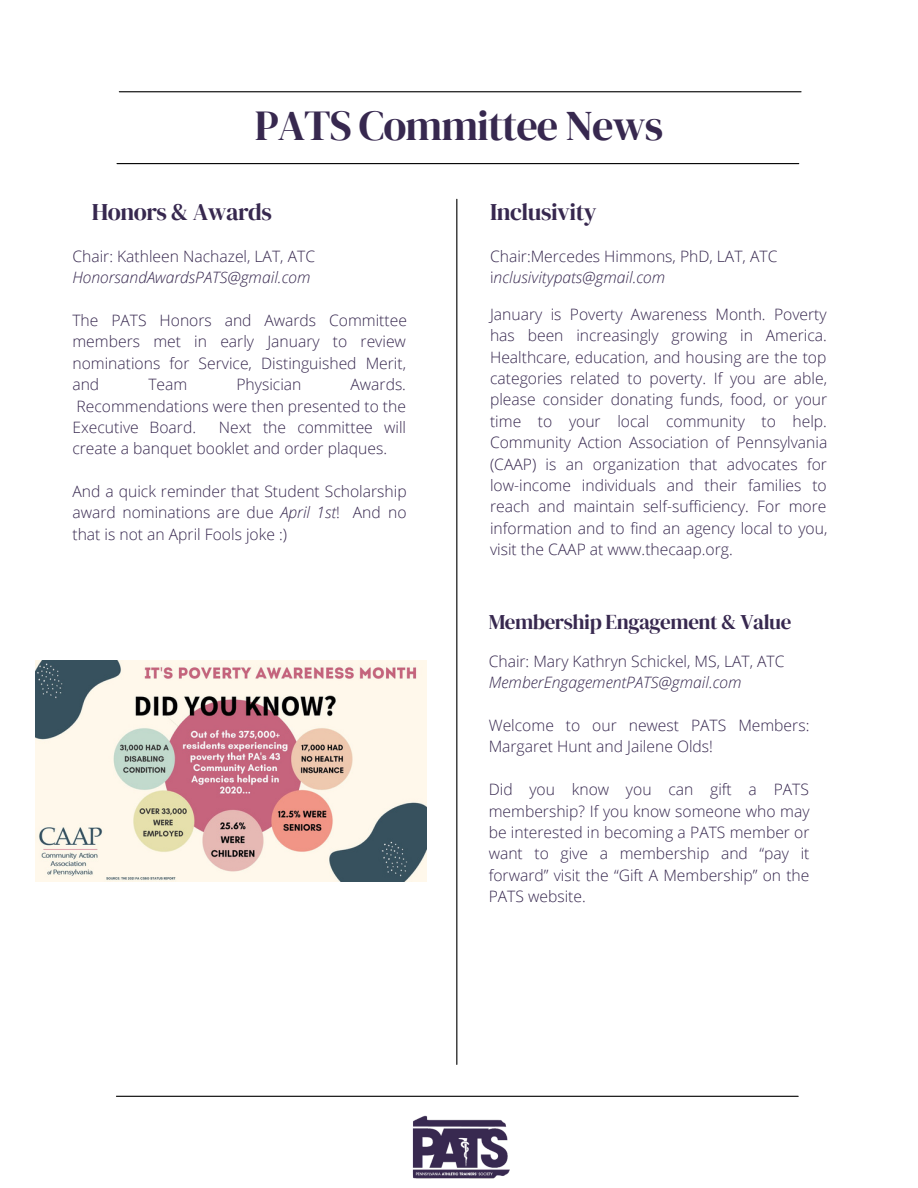
<style>
.page{position:relative;width:918px;height:1188px;background:#fff}
.page>*{position:absolute;margin:0;border:0;box-sizing:border-box;transform-origin:0 0}
.t1{font:42.3px "DM Serif Display";letter-spacing:-.025em;color:#37284f}
.t2{font:24px "DM Serif Display";letter-spacing:-.02em;color:#37284f}
.t3{font:21px "DM Serif Display";letter-spacing:-.02em;color:#37284f}
.t4{font:300 15.75px/21.3px "Open Sans";color:#37284f;text-align:justify}
.t5{font:italic 300 15.75px "Open Sans";color:#37284f}
.s1{font-style:italic}
.s2{font-style:normal}
</style>
<div class="page">
<hr style="left:119px;top:91px;width:682px;height:1px;background:#000">
<hr style="left:456px;top:199px;width:1px;height:865px;background:#000">
<hr style="left:116px;top:1096px;width:682px;height:1px;background:#000">
<hr style="left:117px;top:163px;width:682px;height:1px;background:#000">
<img style="left:412px;top:1115px;width:98px;height:64px">
<img style="left:35px;top:661px;width:392px;height:220px">
<p class="t1" style="left:255px;top:96px;width:410px">PATS Committee News</p>
<p class="t2" style="left:92px;top:195px;width:182px">Honors &amp; Awards</p>
<p class="t4" style="left:72px;top:245px;width:244px">Chair: Kathleen Nachazel, LAT, ATC</p>
<p class="t5" style="left:72px;top:266px;width:240px">HonorsandAwardsPATS@gmail.com</p>
<p class="t4" style="left:72px;top:309px;width:336px">The PATS Honors and Awards Committee members met in early January to review nominations for Service, Distinguished Merit, and</p>
<p class="t4" style="left:72px;top:373px;width:335px;text-indent:278px">Awards.<br>Recommendations were then presented to the Executive Board.</p>
<p class="t4" style="left:148px;top:373px;width:40px">Team</p>
<p class="t4" style="left:236px;top:373px;width:67px">Physician</p>
<p class="t4" style="left:72px;top:416px;width:335px;text-indent:146px">Next the committee will create a banquet booklet and order plaques.</p>
<p class="t4" style="left:72px;top:480px;width:336px">And a quick reminder that Student Scholarship award nominations are due <span class="s1">April 1st</span>! And no that is not an April Fools joke :)</p>
<p class="t2" style="left:490px;top:195px;width:108px">Inclusivity</p>
<p class="t4" style="left:490px;top:245px;width:289px">Chair:Mercedes Himmons, PhD, LAT, ATC</p>
<p class="t5" style="left:490px;top:266px;width:177px"><span class="s2">i</span>nclusivitypats@gmail.com</p>
<p class="t4" style="left:490px;top:303px;width:339px">January is Poverty Awareness Month. Poverty has been increasingly growing in America.<br>Healthcare, education, and housing are the top categories related to poverty. If you are able, please consider donating funds, food, or your time to your local community to help.<br>Community Action Association of Pennsylvania (CAAP) is an organization that advocates for low-income individuals and their families to reach and maintain self-sufficiency. For more information and to find an agency local to you, visit the CAAP at www.thecaap.org.</p>
<p class="t3" style="left:489px;top:607px;width:304px">Membership Engagement &amp; Value</p>
<p class="t4" style="left:489px;top:650px;width:297px">Chair: Mary Kathryn Schickel, MS, LAT, ATC</p>
<p class="t5" style="left:489px;top:672px;width:254px">MemberEngagementPATS@gmail.com</p>
<p class="t4" style="left:489px;top:714px;width:322px">Welcome to our newest PATS Members:<br>Margaret Hunt and Jailene Olds!</p>
<p class="t4" style="left:489px;top:778px;width:322px">Did you know you can gift a PATS membership? If you know someone who may be interested in becoming a PATS member or want to give a membership and “pay it forward” visit the “Gift A Membership” on the PATS website.</p>
</div>
